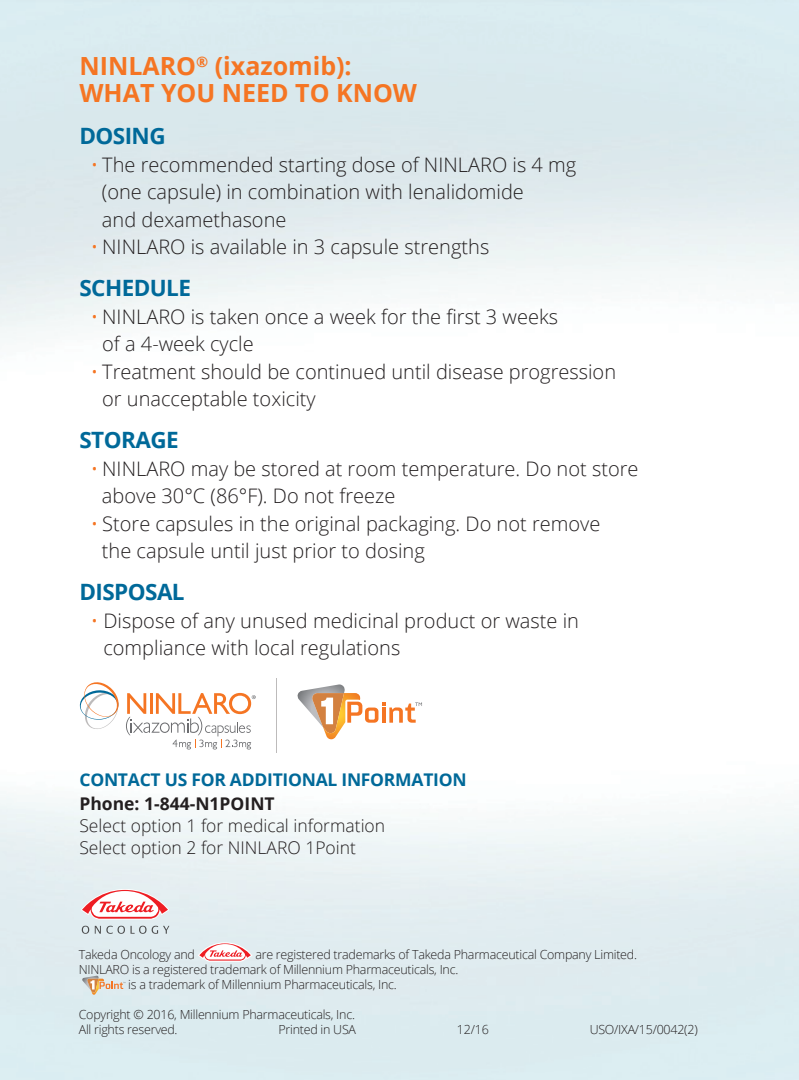
<style>
.page{position:relative;width:799px;height:1080px;background:#fff}
.page>*{position:absolute;margin:0;border:0;box-sizing:border-box;transform-origin:0 0}
.t1{font:700 25px/27.5px "Open Sans";color:#f57523}
.t2{font:700 22.5px "Open Sans";letter-spacing:-.025em;color:#006999}
.t3{font:300 20px/27.5px "Open Sans";color:#231f20}
.t4{font:300 17.5px/22.2px "Open Sans";color:#231f20}
.t5{font:700 17.5px "Open Sans";letter-spacing:-.015em;color:#006999}
.t6{font:700 17.5px "Open Sans";color:#231f20}
.t7{font:300 12.5px/15px "Open Sans";letter-spacing:-.02em;color:#231f20}
.s1{color:#f57523}
</style>
<div class="page">
<svg style="left:81px;top:889px;width:88px;height:31px"></svg>
<svg style="left:82px;top:926px;width:7px;height:8px"></svg>
<svg style="left:95px;top:926px;width:51px;height:8px"></svg>
<svg style="left:152px;top:926px;width:17px;height:8px"></svg>
<svg style="left:198px;top:942px;width:54px;height:20px"></svg>
<svg style="left:82px;top:976px;width:43px;height:19px"></svg>
<svg style="left:297px;top:684px;width:125px;height:56px"></svg>
<svg style="left:79px;top:682px;width:177px;height:67px"></svg>
<hr style="left:276px;top:678px;width:1px;height:75px;background:#bdbbbb">
<p class="t1" style="left:79px;top:51px;width:339px">NINLARO<sup>®</sup> (ixazomib):<br>WHAT YOU NEED TO KNOW</p>
<p class="t2" style="left:79px;top:120px;width:88px">DOSING</p>
<p class="t3" style="left:102px;top:150px;width:476px;text-indent:-11px"><span class="s1">•</span> The recommended starting dose of NINLARO is 4 mg (one capsule) in combination with lenalidomide<br>and dexamethasone</p>
<p class="t3" style="left:91px;top:233px;width:400px"><span class="s1">•</span> NINLARO is available in 3 capsule strengths</p>
<p class="t2" style="left:79px;top:272px;width:113px">SCHEDULE</p>
<p class="t3" style="left:102px;top:302px;width:457px;text-indent:-12px"><span class="s1">•</span> NINLARO is taken once a week for the first 3 weeks of a 4-week cycle</p>
<p class="t3" style="left:102px;top:357px;width:515px;text-indent:-12px"><span class="s1">•</span> Treatment should be continued until disease progression or unacceptable toxicity</p>
<p class="t2" style="left:79px;top:424px;width:101px">STORAGE</p>
<p class="t3" style="left:102px;top:454px;width:538px;text-indent:-11px"><span class="s1">•</span> NINLARO may be stored at room temperature. Do not store above 30°C (86°F). Do not freeze</p>
<p class="t3" style="left:102px;top:509px;width:500px;text-indent:-11px"><span class="s1">•</span> Store capsules in the original packaging. Do not remove the capsule until just prior to dosing</p>
<p class="t2" style="left:79px;top:576px;width:107px">DISPOSAL</p>
<p class="t3" style="left:103px;top:606px;width:477px;text-indent:-13px"><span class="s1">•</span> Dispose of any unused medicinal product or waste in compliance with local regulations</p>
<p class="t5" style="left:79px;top:767px;width:389px">CONTACT US FOR ADDITIONAL INFORMATION</p>
<p class="t6" style="left:79px;top:791px;width:197px">Phone: 1-844-N1POINT</p>
<p class="t4" style="left:79px;top:814px;width:307px">Select option 1 for medical information<br>Select option 2 for NINLARO 1Point</p>
<p class="t7" style="left:79px;top:946px;width:118px">Takeda Oncology and</p>
<p class="t7" style="left:255px;top:946px;width:383px">are registered trademarks of Takeda Pharmaceutical Company Limited.</p>
<p class="t7" style="left:79px;top:961px;width:381px">NINLARO is a registered trademark of Millennium Pharmaceuticals, Inc.</p>
<p class="t7" style="left:128px;top:976px;width:270px">is a trademark of Millennium Pharmaceuticals, Inc.</p>
<p class="t7" style="left:79px;top:1006px;width:278px">Copyright © 2016, Millennium Pharmaceuticals, Inc.<br>All rights reserved.</p>
<p class="t7" style="left:278px;top:1021px;width:79px">Printed in USA</p>
<p class="t7" style="left:457px;top:1021px;width:33px">12/16</p>
<p class="t7" style="left:589px;top:1021px;width:110px">USO/IXA/15/0042(2)</p>
</div>
